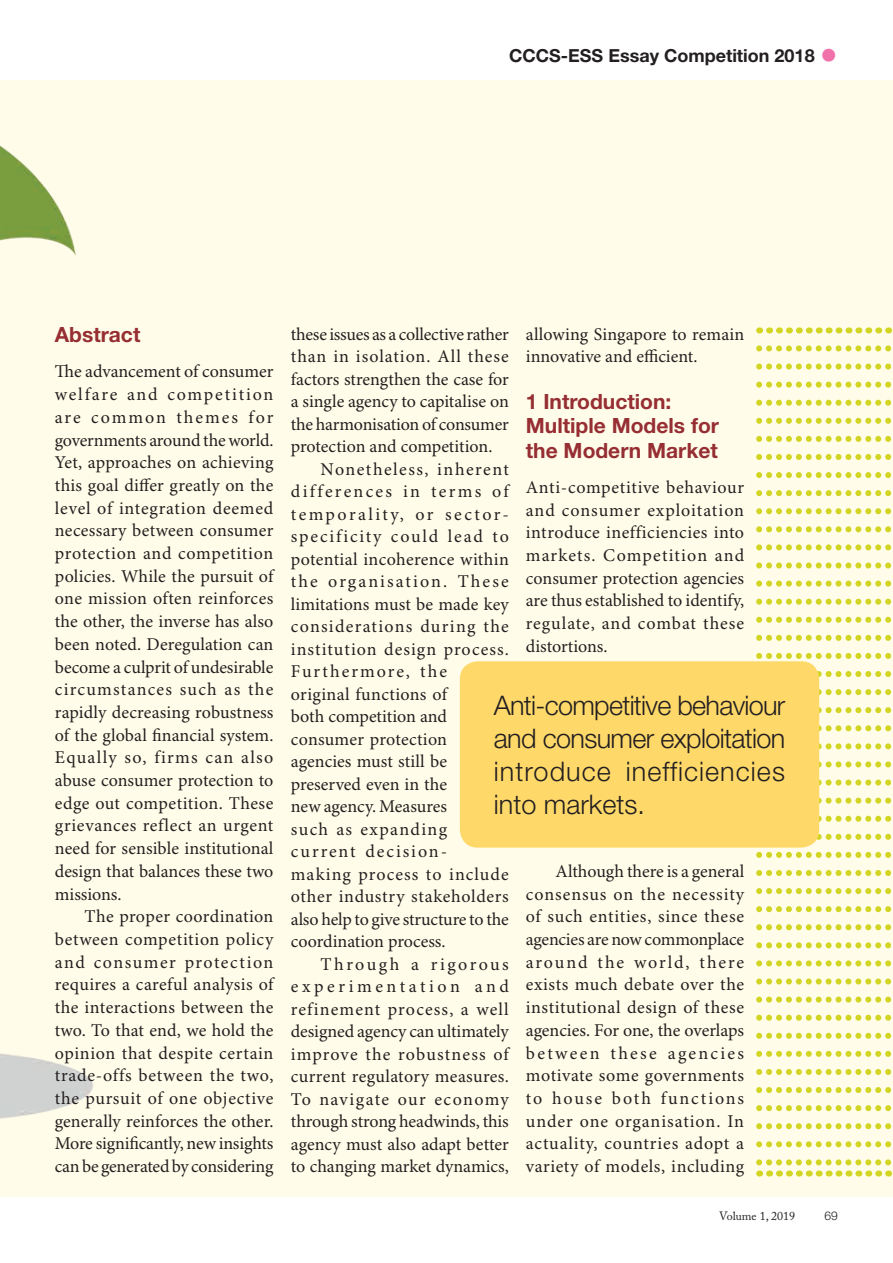
<style>
.page{position:relative;width:893px;height:1263px;background:#fff}
.page>*{position:absolute;margin:0;border:0;box-sizing:border-box;transform-origin:0 0}
.t1{font:300 27px/33px "Helvetica Neue LT Std";letter-spacing:.02em;color:#231f20;text-align:justify}
.t2{font:700 21px/24.2px "Helvetica Neue LT Std";color:#962e33}
.t3{font:18px/22.6px "Minion Pro";letter-spacing:.01em;color:#231f20;text-align:justify}
.t4{font:18px "Minion Pro";letter-spacing:.06em;color:#231f20}
.t5{font:18px "Minion Pro";letter-spacing:-.015em;color:#231f20}
.t6{font:18px "Minion Pro";letter-spacing:.135em;color:#231f20}
.t7{font:18px "Minion Pro";letter-spacing:.075em;color:#231f20}
.t8{font:700 18px "Helvetica Neue LT Std";color:#231f20}
.t9{font:18px "Minion Pro";letter-spacing:-.01em;color:#231f20}
.t10{font:18px "Minion Pro";letter-spacing:.035em;color:#231f20}
.t11{font:18px "Minion Pro";letter-spacing:.05em;color:#231f20}
.t12{font:18px "Minion Pro";letter-spacing:.07em;color:#231f20}
.t13{font:18px "Minion Pro";letter-spacing:.1em;color:#231f20}
.t14{font:18px "Minion Pro";letter-spacing:.115em;color:#231f20}
.t15{font:18px "Minion Pro";letter-spacing:.08em;color:#231f20}
.t16{font:18px "Minion Pro";letter-spacing:.125em;color:#231f20}
.t17{font:18px "Minion Pro";letter-spacing:.195em;color:#231f20}
.t18{font:18px "Minion Pro";letter-spacing:.105em;color:#231f20}
.t19{font:18px "Minion Pro";letter-spacing:.11em;color:#231f20}
.t20{font:12px "Adobe Caslon Pro";color:#231f20}
.t21{font:300 12px "Helvetica Neue LT Std";color:#231f20}
.s1{font-size:36px;color:#f171ab}
</style>
<div class="page">
<div style="left:0;top:81px;width:893px;height:1116px;background:#fffde9"></div>
<img style="left:0;top:80px;width:101px;height:1039px">
<svg style="left:756px;top:348px;width:135px;height:816px"></svg>
<div style="left:460px;top:661px;width:359px;height:187px;background:#fed96a;border-radius:18px"></div>
<p class="t8" style="left:509px;top:45px;width:330px">CCCS-ESS Essay Competition 2018 <span class="s1">•</span></p>
<p class="t2" style="left:55px;top:322px;width:87px">Abstract</p>
<p class="t3" style="left:55px;top:361px;width:220px">The advancement of consumer welfare and competition are common themes for governments around the world.<br>Yet, approaches on achieving this goal differ greatly on the level of integration deemed necessary between consumer protection and competition policies. While the pursuit of one mission often reinforces the other, the inverse has also been noted. Deregulation can become a culprit of undesirable circumstances such as the rapidly decreasing robustness of the global financial system.<br>Equally so, firms can also abuse consumer protection to edge out competition. These grievances reflect an urgent need for sensible institutional design that balances these two missions.</p>
<p class="t3" style="left:55px;top:906px;width:220px;text-indent:30px">The proper coordination between competition policy and consumer protection requires a careful analysis of the interactions between the two. To that end, we hold the opinion that despite certain trade-offs between the two, the pursuit of one objective generally reinforces the other.<br>More significantly, new insights can be generated by considering</p>
<p class="t5" style="left:291px;top:323px;width:219px">these issues as a collective rather</p>
<p class="t11" style="left:291px;top:346px;width:220px">than in isolation. All these</p>
<p class="t3" style="left:291px;top:368px;width:219px">factors strengthen the case for</p>
<p class="t3" style="left:291px;top:391px;width:219px">a single agency to capitalise on</p>
<p class="t5" style="left:291px;top:413px;width:219px">the harmonisation of consumer</p>
<p class="t3" style="left:291px;top:436px;width:203px">protection and competition.</p>
<p class="t15" style="left:321px;top:458px;width:190px">Nonetheless, inherent</p>
<p class="t16" style="left:291px;top:481px;width:220px">differences in terms of</p>
<p class="t6" style="left:291px;top:503px;width:219px">temporality, or sector-</p>
<p class="t13" style="left:291px;top:526px;width:219px">specificity could lead to</p>
<p class="t3" style="left:291px;top:548px;width:219px">potential incoherence within</p>
<p class="t14" style="left:291px;top:571px;width:219px">the organisation. These</p>
<p class="t3" style="left:291px;top:593px;width:219px">limitations must be made key</p>
<p class="t12" style="left:291px;top:616px;width:219px">considerations during the</p>
<p class="t4" style="left:291px;top:638px;width:219px">institution design process.</p>
<p class="t19" style="left:291px;top:661px;width:158px">Furthermore, the</p>
<p class="t3" style="left:291px;top:683px;width:158px">original functions of</p>
<p class="t3" style="left:291px;top:706px;width:158px">both competition and</p>
<p class="t3" style="left:291px;top:728px;width:158px">consumer protection</p>
<p class="t3" style="left:291px;top:751px;width:158px">agencies must still be</p>
<p class="t3" style="left:291px;top:773px;width:158px">preserved even in the</p>
<p class="t3" style="left:291px;top:796px;width:158px">new agency. Measures</p>
<p class="t7" style="left:291px;top:818px;width:158px">such as expanding</p>
<p class="t18" style="left:291px;top:841px;width:158px">current decision-</p>
<p class="t4" style="left:291px;top:863px;width:220px">making process to include</p>
<p class="t10" style="left:291px;top:886px;width:219px">other industry stakeholders</p>
<p class="t5" style="left:291px;top:908px;width:219px">also help to give structure to the</p>
<p class="t3" style="left:291px;top:931px;width:156px">coordination process.</p>
<p class="t6" style="left:321px;top:953px;width:190px">Through a rigorous</p>
<p class="t17" style="left:291px;top:976px;width:219px">experimentation and</p>
<p class="t4" style="left:291px;top:998px;width:219px">refinement process, a well</p>
<p class="t3" style="left:291px;top:1021px;width:219px">designed agency can ultimately</p>
<p class="t4" style="left:291px;top:1043px;width:220px">improve the robustness of</p>
<p class="t3" style="left:291px;top:1066px;width:219px">current regulatory measures.</p>
<p class="t7" style="left:291px;top:1088px;width:219px">To navigate our economy</p>
<p class="t9" style="left:291px;top:1111px;width:219px">through strong headwinds, this</p>
<p class="t3" style="left:291px;top:1133px;width:220px">agency must also adapt better</p>
<p class="t3" style="left:291px;top:1156px;width:219px">to changing market dynamics,</p>
<p class="t3" style="left:526px;top:323px;width:220px">allowing Singapore to remain innovative and efficient.</p>
<p class="t2" style="left:526px;top:389px;width:195px">1 Introduction:<br>Multiple Models for the Modern Market</p>
<p class="t3" style="left:526px;top:477px;width:220px">Anti-competitive behaviour and consumer exploitation introduce inefficiencies into markets. Competition and consumer protection agencies are thus established to identify, regulate, and combat these distortions.</p>
<h1 class="t1" style="left:494px;top:688px;width:293px">Anti-competitive behaviour and consumer exploitation introduce inefficiencies into markets.</h1>
<p class="t3" style="left:526px;top:861px;width:220px;text-indent:30px">Although there is a general consensus on the necessity of such entities, since these agencies are now commonplace around the world, there exists much debate over the institutional design of these agencies. For one, the overlaps between these agencies motivate some governments to house both functions under one organisation. In actuality, countries adopt a variety of models, including</p>
<p class="t20" style="left:719px;top:1209px;width:77px">Volume 1, 2019</p>
<p class="t21" style="left:824px;top:1208px;width:15px">69</p>
</div>
